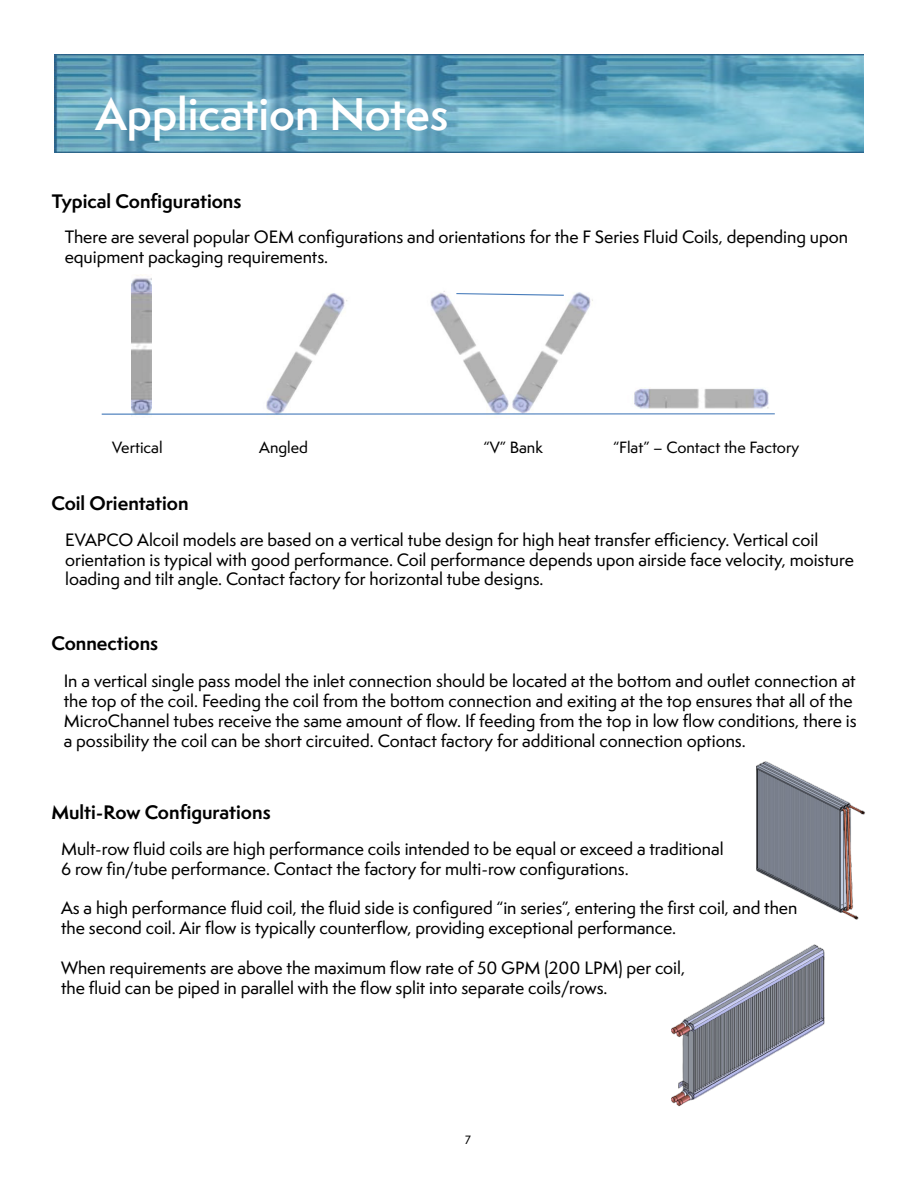
<style>
.page{position:relative;width:918px;height:1188px;background:#fff}
.page>*{position:absolute;margin:0;border:0;box-sizing:border-box;transform-origin:0 0}
.t1{font:600 42px "Semplicita Pro";color:#fff}
.t2{font:700 18px "Semplicita Pro";color:#000}
.t3{font:500 16.5px/19.8px "Semplicita Pro";letter-spacing:-.005em;color:#000}
.t4{font:500 15px "Semplicita Pro";color:#000}
.t5{font:12px "P22 Underground";color:#000}
</style>
<div class="page">
<img style="left:131px;top:275px;width:21px;height:141px">
<img style="left:266px;top:293px;width:81px;height:120px">
<img style="left:430px;top:291px;width:163px;height:122px">
<svg style="left:456px;top:293px;width:108px;height:3px"></svg>
<img style="left:634px;top:387px;width:135px;height:22px">
<hr style="left:102px;top:413px;width:673px;height:2px;background:#497dbb">
<img style="left:54px;top:54px;width:810px;height:99px">
<img style="left:671px;top:945px;width:154px;height:161px">
<img style="left:756px;top:762px;width:109px;height:157px">
<h1 class="t1" style="left:96px;top:84px;width:354px">Application Notes</h1>
<p class="t2" style="left:52px;top:187px;width:191px">Typical Configurations</p>
<p class="t3" style="left:65px;top:227px;width:785px">There are several popular OEM configurations and orientations for the F Series Fluid Coils, depending upon equipment packaging requirements.</p>
<p class="t4" style="left:112px;top:437px;width:52px">Vertical</p>
<p class="t4" style="left:259px;top:437px;width:50px">Angled</p>
<p class="t4" style="left:484px;top:437px;width:61px">“V” Bank</p>
<p class="t4" style="left:613px;top:437px;width:188px">“Flat” – Contact the Factory</p>
<p class="t2" style="left:51px;top:490px;width:139px">Coil Orientation</p>
<p class="t3" style="left:65px;top:530px;width:790px">EVAPCO Alcoil models are based on a vertical tube design for high heat transfer efficiency. Vertical coil orientation is typical with good performance. Coil performance depends upon airside face velocity, moisture loading and tilt angle. Contact factory for horizontal tube designs.</p>
<p class="t2" style="left:51px;top:630px;width:108px">Connections</p>
<p class="t3" style="left:64px;top:671px;width:795px">In a vertical single pass model the inlet connection should be located at the bottom and outlet connection at the top of the coil. Feeding the coil from the bottom connection and exiting at the top ensures that all of the MicroChannel tubes receive the same amount of flow. If feeding from the top in low flow conditions, there is a possibility the coil can be short circuited. Contact factory for additional connection options.</p>
<p class="t2" style="left:51px;top:799px;width:221px">Multi-Row Configurations</p>
<p class="t3" style="left:61px;top:839px;width:664px">Mult-row fluid coils are high performance coils intended to be equal or exceed a traditional<br>6 row fin/tube performance. Contact the factory for multi-row configurations.</p>
<p class="t3" style="left:61px;top:898px;width:738px">As a high performance fluid coil, the fluid side is configured “in series”, entering the first coil, and then the second coil. Air flow is typically counterflow, providing exceptional performance.</p>
<p class="t3" style="left:61px;top:958px;width:626px">When requirements are above the maximum flow rate of 50 GPM (200 LPM) per coil, the fluid can be piped in parallel with the flow split into separate coils/rows.</p>
<p class="t5" style="left:465px;top:1133px;width:8px">7</p>
</div>
